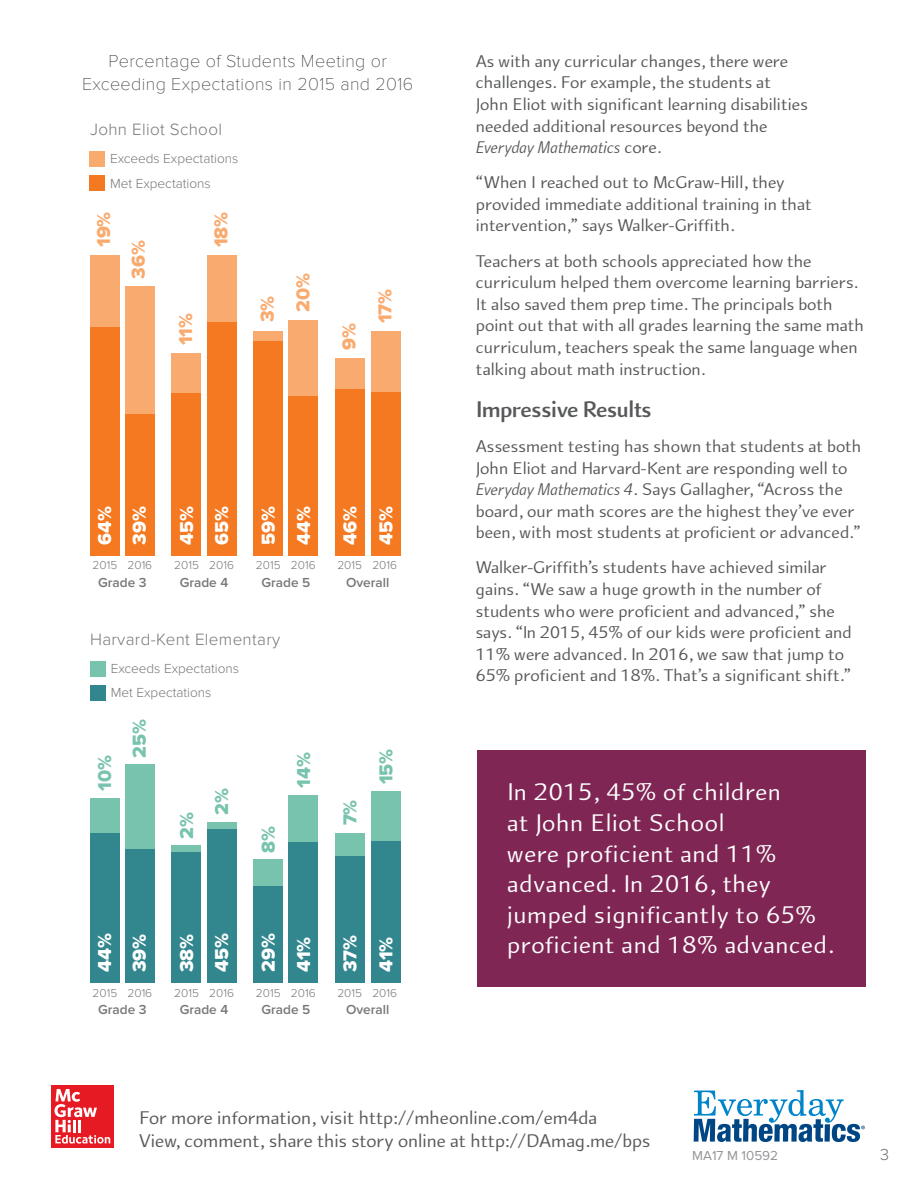
<style>
.page{position:relative;width:918px;height:1188px;background:#fff}
.page>*{position:absolute;margin:0;border:0;box-sizing:border-box;transform-origin:0 0}
.t1{font:25.5px/30.6px "Arum Sans";letter-spacing:.025em;color:#fff}
.t2{font:700 24px "Arum Sans";color:#57585a}
.t3{font:19.5px/23.4px "Arum Sans";color:#57585a}
.t4{font:19.35px/34.8px "Proxima Nova Extrabld";color:#fff}
.t5{font:19.35px "Proxima Nova Extrabld";color:#f9aa6f}
.t6{font:19.35px "Proxima Nova Extrabld";color:#78c3ae}
.t7{font:18px/21.6px "Arum Sans";color:#57585a}
.t8{font:100 18px/22.5px "Proxima Nova T";letter-spacing:.02em;color:#353534;text-align:center}
.t9{font:300 16.95px "Proxima Nova";letter-spacing:.02em;color:#777877}
.t10{font:300 16.5px "Proxima Nova";color:#6c6d70}
.t11{font:300 13.65px "Proxima Nova";color:#777877}
.t12{font:600 13.65px "Proxima Nova";color:#777877}
.t13{font:13.5px "Proxima Nova";color:#939598}
.t14{font:300 11.85px "Proxima Nova";color:#777877}
.s1{font-style:italic}
</style>
<div class="page">
<div style="left:52px;top:1085px;width:62px;height:62px;background:#e51a23"></div>
<svg style="left:54px;top:1089px;width:56px;height:55px"></svg>
<div style="left:477px;top:751px;width:388px;height:236px;background:#7f2654"></div>
<svg style="left:694px;top:1090px;width:171px;height:52px"></svg>
<div style="left:90px;top:326px;width:30px;height:230px;background:#f47921"></div>
<div style="left:90px;top:255px;width:30px;height:71px;background:#f9aa6f"></div>
<div style="left:125px;top:414px;width:30px;height:142px;background:#f47921"></div>
<div style="left:125px;top:287px;width:30px;height:127px;background:#f9aa6f"></div>
<div style="left:172px;top:392px;width:29px;height:164px;background:#f47921"></div>
<div style="left:172px;top:353px;width:29px;height:39px;background:#f9aa6f"></div>
<div style="left:207px;top:321px;width:29px;height:235px;background:#f47921"></div>
<div style="left:207px;top:255px;width:29px;height:67px;background:#f9aa6f"></div>
<div style="left:253px;top:341px;width:30px;height:215px;background:#f47921"></div>
<div style="left:253px;top:332px;width:30px;height:9px;background:#f9aa6f"></div>
<div style="left:288px;top:396px;width:30px;height:160px;background:#f47921"></div>
<div style="left:288px;top:320px;width:30px;height:76px;background:#f9aa6f"></div>
<div style="left:335px;top:389px;width:30px;height:167px;background:#f47921"></div>
<div style="left:335px;top:358px;width:30px;height:31px;background:#f9aa6f"></div>
<div style="left:371px;top:392px;width:30px;height:164px;background:#f47921"></div>
<div style="left:371px;top:332px;width:30px;height:60px;background:#f9aa6f"></div>
<div style="left:89px;top:175px;width:16px;height:16px;background:#f47921"></div>
<div style="left:89px;top:151px;width:16px;height:16px;background:#f9aa6f"></div>
<div style="left:90px;top:685px;width:16px;height:16px;background:#32868e"></div>
<div style="left:90px;top:661px;width:16px;height:16px;background:#78c3ae"></div>
<div style="left:90px;top:831px;width:30px;height:152px;background:#32868e"></div>
<div style="left:90px;top:798px;width:30px;height:35px;background:#78c3ae"></div>
<div style="left:125px;top:849px;width:30px;height:134px;background:#32868e"></div>
<div style="left:125px;top:764px;width:30px;height:85px;background:#78c3ae"></div>
<div style="left:172px;top:852px;width:29px;height:131px;background:#32868e"></div>
<div style="left:172px;top:845px;width:29px;height:7px;background:#78c3ae"></div>
<div style="left:207px;top:828px;width:29px;height:155px;background:#32868e"></div>
<div style="left:207px;top:822px;width:29px;height:6px;background:#78c3ae"></div>
<div style="left:253px;top:886px;width:30px;height:97px;background:#32868e"></div>
<div style="left:253px;top:860px;width:30px;height:26px;background:#78c3ae"></div>
<div style="left:288px;top:842px;width:30px;height:141px;background:#32868e"></div>
<div style="left:288px;top:795px;width:30px;height:47px;background:#78c3ae"></div>
<div style="left:335px;top:856px;width:30px;height:127px;background:#32868e"></div>
<div style="left:335px;top:833px;width:30px;height:23px;background:#78c3ae"></div>
<div style="left:371px;top:842px;width:30px;height:141px;background:#32868e"></div>
<div style="left:371px;top:791px;width:30px;height:50px;background:#78c3ae"></div>
<p class="t8" style="left:82px;top:50px;width:333px">Percentage of Students Meeting or<br>Exceeding Expectations in 2015 and 2016</p>
<p class="t9" style="left:90px;top:119px;width:133px">John Eliot School</p>
<p class="t11" style="left:110px;top:151px;width:130px">Exceeds Expectations</p>
<p class="t11" style="left:110px;top:175px;width:102px">Met Expectations</p>
<p class="t5" style="left:92px;top:247px;width:37px;rotate:-90deg">19%</p>
<p class="t5" style="left:127px;top:279px;width:40px;rotate:-90deg">36%</p>
<p class="t5" style="left:210px;top:247px;width:37px;rotate:-90deg">18%</p>
<p class="t5" style="left:175px;top:345px;width:34px;rotate:-90deg">11%</p>
<p class="t5" style="left:256px;top:322px;width:28px;rotate:-90deg">3%</p>
<p class="t5" style="left:292px;top:312px;width:40px;rotate:-90deg">20%</p>
<p class="t5" style="left:338px;top:350px;width:28px;rotate:-90deg">9%</p>
<p class="t5" style="left:374px;top:323px;width:36px;rotate:-90deg">17%</p>
<p class="t4" style="left:88px;top:545px;width:40px;rotate:-90deg">64%<br>39%</p>
<p class="t4" style="left:170px;top:545px;width:40px;line-height:35.2px;rotate:-90deg">45%<br>65%</p>
<p class="t4" style="left:251px;top:545px;width:40px;line-height:35.5px;rotate:-90deg">59%<br>44%</p>
<p class="t4" style="left:333px;top:545px;width:40px;rotate:-90deg">46%</p>
<p class="t4" style="left:369px;top:545px;width:40px;rotate:-90deg">45%</p>
<p class="t14" style="left:93px;top:558px;width:26px">2015</p>
<p class="t14" style="left:174px;top:558px;width:26px">2015</p>
<p class="t14" style="left:256px;top:558px;width:26px">2015</p>
<p class="t14" style="left:337px;top:558px;width:26px">2015</p>
<p class="t12" style="left:98px;top:575px;width:50px">Grade 3</p>
<p class="t12" style="left:180px;top:575px;width:50px">Grade 4</p>
<p class="t12" style="left:261px;top:575px;width:50px">Grade 5</p>
<p class="t12" style="left:346px;top:575px;width:45px">Overall</p>
<p class="t14" style="left:128px;top:558px;width:26px">2016</p>
<p class="t14" style="left:209px;top:558px;width:26px">2016</p>
<p class="t14" style="left:291px;top:558px;width:26px">2016</p>
<p class="t14" style="left:372px;top:558px;width:26px">2016</p>
<p class="t9" style="left:90px;top:629px;width:192px">Harvard-Kent Elementary</p>
<p class="t11" style="left:111px;top:661px;width:130px">Exceeds Expectations</p>
<p class="t11" style="left:111px;top:685px;width:102px">Met Expectations</p>
<p class="t6" style="left:93px;top:791px;width:37px;rotate:-90deg">10%</p>
<p class="t6" style="left:128px;top:758px;width:40px;rotate:-90deg">25%</p>
<p class="t6" style="left:175px;top:839px;width:28px;rotate:-90deg">2%</p>
<p class="t6" style="left:211px;top:815px;width:28px;rotate:-90deg">2%</p>
<p class="t4" style="left:88px;top:972px;width:40px;rotate:-90deg">44%</p>
<p class="t4" style="left:122px;top:972px;width:40px;rotate:-90deg">39%</p>
<p class="t4" style="left:170px;top:972px;width:40px;rotate:-90deg">38%</p>
<p class="t4" style="left:205px;top:972px;width:40px;rotate:-90deg">45%</p>
<p class="t6" style="left:257px;top:853px;width:28px;rotate:-90deg">8%</p>
<p class="t6" style="left:293px;top:788px;width:37px;rotate:-90deg">14%</p>
<p class="t4" style="left:251px;top:972px;width:40px;rotate:-90deg">29%</p>
<p class="t4" style="left:287px;top:972px;width:37px;rotate:-90deg">41%</p>
<p class="t6" style="left:339px;top:825px;width:27px;rotate:-90deg">7%</p>
<p class="t6" style="left:375px;top:784px;width:37px;rotate:-90deg">15%</p>
<p class="t4" style="left:333px;top:972px;width:39px;rotate:-90deg">37%</p>
<p class="t4" style="left:369px;top:972px;width:37px;rotate:-90deg">41%</p>
<p class="t14" style="left:93px;top:986px;width:26px">2015</p>
<p class="t14" style="left:174px;top:986px;width:26px">2015</p>
<p class="t14" style="left:256px;top:986px;width:26px">2015</p>
<p class="t14" style="left:337px;top:986px;width:26px">2015</p>
<p class="t12" style="left:98px;top:1002px;width:50px">Grade 3</p>
<p class="t12" style="left:180px;top:1002px;width:50px">Grade 4</p>
<p class="t12" style="left:261px;top:1002px;width:50px">Grade 5</p>
<p class="t12" style="left:346px;top:1002px;width:45px">Overall</p>
<p class="t14" style="left:128px;top:986px;width:26px">2016</p>
<p class="t14" style="left:209px;top:986px;width:26px">2016</p>
<p class="t14" style="left:291px;top:986px;width:26px">2016</p>
<p class="t14" style="left:372px;top:986px;width:26px">2016</p>
<p class="t7" style="left:476px;top:50px;width:334px">As with any curricular changes, there were challenges. For example, the students at<br>John Eliot with significant learning disabilities needed additional resources beyond the <span class="s1">Everyday Mathematics</span> core.</p>
<p class="t7" style="left:476px;top:172px;width:337px">“When I reached out to McGraw-Hill, they provided immediate additional training in that intervention,” says Walker-Griffith.</p>
<p class="t7" style="left:476px;top:250px;width:390px">Teachers at both schools appreciated how the curriculum helped them overcome learning barriers.<br>It also saved them prep time. The principals both point out that with all grades learning the same math curriculum, teachers speak the same language when talking about math instruction.</p>
<h2 class="t2" style="left:476px;top:395px;width:177px">Impressive Results</h2>
<p class="t7" style="left:476px;top:436px;width:387px">Assessment testing has shown that students at both John Eliot and Harvard-Kent are responding well to <span class="s1">Everyday Mathematics 4</span>. Says Gallagher, “Across the board, our math scores are the highest they’ve ever been, with most students at proficient or advanced.”</p>
<p class="t7" style="left:476px;top:557px;width:377px">Walker-Griffith’s students have achieved similar gains. “We saw a huge growth in the number of students who were proficient and advanced,” she says. “In 2015, 45% of our kids were proficient and 11% were advanced. In 2016, we saw that jump to 65% proficient and 18%. That’s a significant shift.”</p>
<h1 class="t1" style="left:507px;top:777px;width:328px">In 2015, 45% of children<br>at John Eliot School<br>were proficient and 11% advanced. In 2016, they jumped significantly to 65% proficient and 18% advanced.</h1>
<p class="t3" style="left:139px;top:1106px;width:513px">For more information, visit http://mheonline.com/em4da<br>View, comment, share this story online at http://DAmag.me/bps</p>
<p class="t13" style="left:692px;top:1148px;width:87px">MA17 M 10592</p>
<p class="t10" style="left:880px;top:1145px;width:10px">3</p>
</div>
